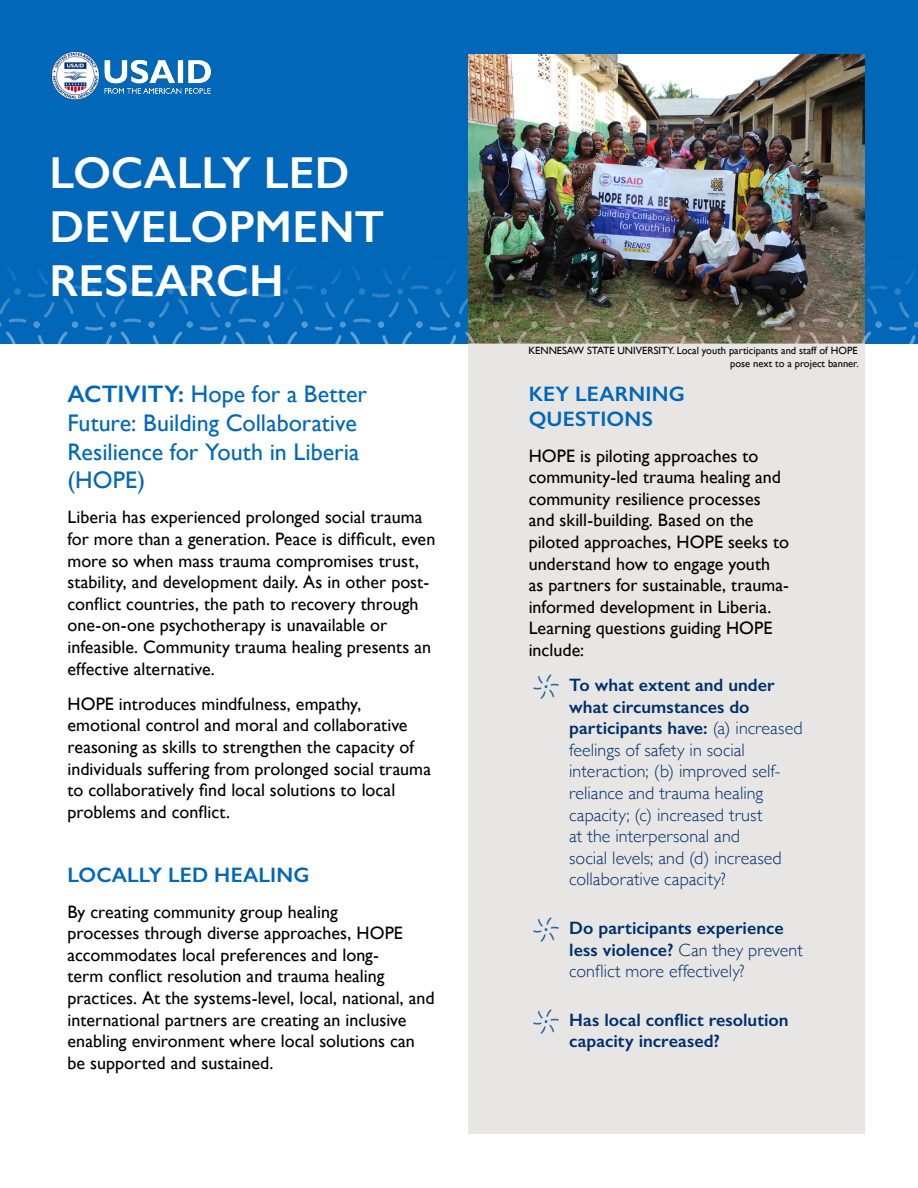
<style>
.page{position:relative;width:918px;height:1188px;background:#fff}
.page>*{position:absolute;margin:0;border:0;box-sizing:border-box;transform-origin:0 0}
.t1{font:600 45px/54px "Gill Sans";color:#fff}
.t2{font:24px/28.8px "Gill Sans";color:#0067b9}
.t3{font:600 21px/25.2px "Gill Sans";letter-spacing:.005em;color:#0067b9}
.t4{font:18px/21.6px "Gill Sans";color:#000}
.t5{font:300 18px/21.6px "Gill Sans";letter-spacing:.005em;color:#002f6c}
.t6{font:600 18px/21.6px "Gill Sans";letter-spacing:.005em;color:#002f6c}
.t7{font:10.5px/12.6px "Gill Sans";color:#000;text-align:right}
.s1{font-weight:600}
</style>
<div class="page">
<div style="left:468px;top:344px;width:396px;height:790px;background:#e7e6e4"></div>
<img style="left:533px;top:1009px;width:26px;height:25px">
<img style="left:533px;top:917px;width:26px;height:25px">
<img style="left:533px;top:674px;width:26px;height:25px">
<img style="left:0;top:0;width:918px;height:343px">
<h1 class="t1" style="left:50px;top:146px;width:336px">LOCALLY LED<br>DEVELOPMENT<br>RESEARCH</h1>
<h2 class="t2" style="left:68px;top:379px;width:301px"><span class="s1">ACTIVITY:</span> Hope for a Better<br>Future: Building Collaborative<br>Resilience for Youth in Liberia (HOPE)</h2>
<p class="t4" style="left:68px;top:506px;width:369px">Liberia has experienced prolonged social trauma for more than a generation. Peace is difficult, even more so when mass trauma compromises trust, stability, and development daily. As in other post&shy;conflict countries, the path to recovery through one-on-one psychotherapy is unavailable or infeasible. Community trauma healing presents an effective alternative.</p>
<p class="t4" style="left:68px;top:693px;width:365px">HOPE introduces mindfulness, empathy, emotional control and moral and collaborative reasoning as skills to strengthen the capacity of individuals suffering from prolonged social trauma to collaboratively find local solutions to local problems and conflict.</p>
<h2 class="t3" style="left:68px;top:863px;width:243px">LOCALLY LED HEALING</h2>
<p class="t4" style="left:68px;top:901px;width:369px">By creating community group healing<br>processes through diverse approaches, HOPE accommodates local preferences and long-<br>term conflict resolution and trauma healing practices. At the systems-level, local, national, and international partners are creating an inclusive enabling environment where local solutions can be supported and sustained.</p>
<p class="t7" style="left:528px;top:344px;width:332px">KENNESAW STATE UNIVERSITY. Local youth participants and staff of HOPE pose next to a project banner.</p>
<h2 class="t3" style="left:529px;top:381px;width:157px">KEY LEARNING<br>QUESTIONS</h2>
<p class="t4" style="left:529px;top:444px;width:262px">HOPE is piloting approaches to community-led trauma healing and community resilience processes and skill-building. Based on the piloted approaches, HOPE seeks to understand how to engage youth as partners for sustainable, trauma&shy;informed development in Liberia.<br>Learning questions guiding HOPE include:</p>
<p class="t5" style="left:569px;top:673px;width:235px"><span class="s1">To what extent and under what circumstances do participants have:</span> (a) increased feelings of safety in social interaction; (b) improved self&shy;reliance and trauma healing capacity; (c) increased trust<br>at the interpersonal and<br>social levels; and (d) increased collaborative capacity?</p>
<p class="t5" style="left:569px;top:916px;width:235px"><span class="s1">Do participants experience less violence?</span> Can they prevent conflict more effectively?</p>
<p class="t6" style="left:569px;top:1009px;width:221px">Has local conflict resolution capacity increased?</p>
</div>
